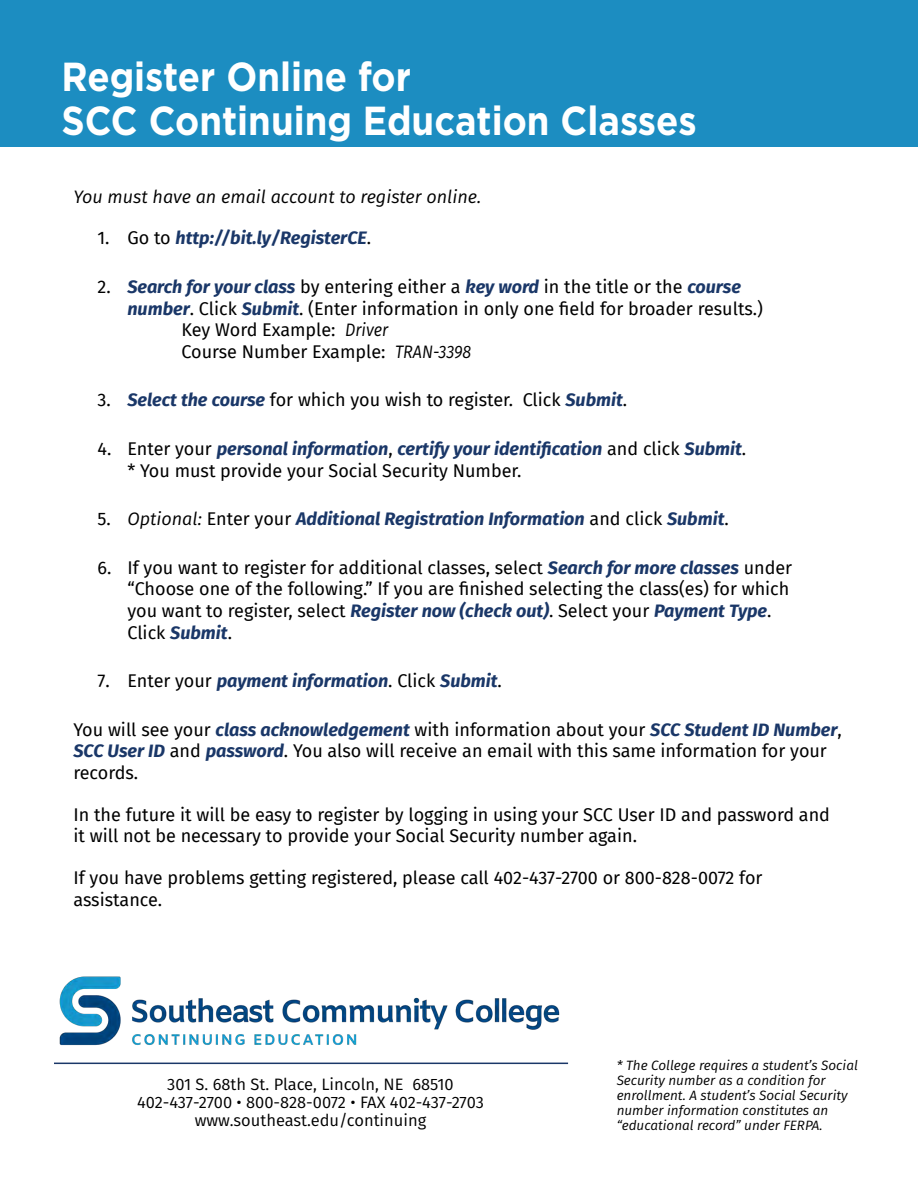
<style>
.page{position:relative;width:918px;height:1188px;background:#fff}
.page>*{position:absolute;margin:0;border:0;box-sizing:border-box;transform-origin:0 0}
.t1{font:700 40.5px/43.5px "Gotham";color:#fff;scale:.9 1}
.t2{font:18px/21.6px "Fira Sans";color:#000}
.t3{font:italic 700 18px "Fira Sans";color:#1a3768}
.t4{font:italic 18px "Fira Sans";color:#000}
.t5{font:16.5px/18px "Fira Sans";color:#000;text-align:center}
.t6{font:italic 13.5px/15px "Fira Sans";color:#000}
.s1{font-weight:400;font-style:normal;color:#000}
.s2{font-weight:700;font-style:italic;color:#1a3768}
.s3{font-style:italic}
.s4{font-weight:400;color:#000}
</style>
<div class="page">
<hr style="left:54px;top:1063px;width:514px;height:1px;background:#1a3768">
<div style="left:0;top:0;width:918px;height:147px;background:#1c8dc1"></div>
<img style="left:59px;top:976px;width:501px;height:70px">
<h1 class="t1" style="left:61px;top:55px;width:708px">Register Online for<br>SCC Continuing Education Classes</h1>
<p class="t4" style="left:73px;top:183px;width:409px">You must have an email account to register online.</p>
<p class="t3" style="left:97px;top:223px;width:275px"><span class="s1">1. Go to</span> http://bit.ly/RegisterCE<span class="s1">.</span></p>
<p class="t2" style="left:97px;top:275px;width:645px">2. <span class="s2">Search for your class</span> by entering either a <span class="s2">key word</span> in the title or the <span class="s2">course</span></p>
<p class="t2" style="left:127px;top:297px;width:637px"><span class="s2">number</span>. Click <span class="s2">Submit</span>. (Enter information in only one field for broader results.)</p>
<p class="t2" style="left:181px;top:319px;width:208px">Key Word Example: <span class="s3">Driver</span></p>
<p class="t2" style="left:181px;top:340px;width:291px">Course Number Example: <span class="s3">TRAN-3398</span></p>
<p class="t2" style="left:97px;top:389px;width:531px">3. <span class="s2">Select the course</span> for which you wish to register. Click <span class="s2">Submit</span>.</p>
<p class="t2" style="left:127px;top:437px;width:620px;text-indent:-30px">4. Enter your <span class="s2">personal information</span>, <span class="s2">certify your identification</span> and click <span class="s2">Submit</span>. * You must provide your Social Security Number.</p>
<p class="t3" style="left:97px;top:504px;width:633px"><span class="s1">5.</span> <span class="s4">Optional:</span> <span class="s1">Enter your</span> Additional Registration Information <span class="s1">and click</span> Submit<span class="s1">.</span></p>
<p class="t2" style="left:127px;top:556px;width:666px;text-indent:-30px">6. If you want to register for additional classes, select <span class="s2">Search for more classes</span> under “Choose one of the following.” If you are finished selecting the class(es) for which you want to register, select <span class="s2">Register now (check out)</span>. Select your <span class="s2">Payment Type</span>.<br>Click <span class="s2">Submit</span>.</p>
<p class="t3" style="left:97px;top:666px;width:406px"><span class="s1">7. Enter your</span> payment information<span class="s1">. Click</span> Submit<span class="s1">.</span></p>
<p class="t2" style="left:73px;top:718px;width:770px">You will see your <span class="s2">class acknowledgement</span> with information about your <span class="s2">SCC Student ID Number</span>,<br><span class="s2">SCC User ID</span> and <span class="s2">password</span>. You also will receive an email with this same information for your records.</p>
<p class="t2" style="left:73px;top:803px;width:758px">In the future it will be easy to register by logging in using your SCC User ID and password and it will not be necessary to provide your Social Security number again.</p>
<p class="t2" style="left:73px;top:867px;width:691px">If you have problems getting registered, please call 402-437-2700 or 800-828-0072 for assistance.</p>
<p class="t5" style="left:137px;top:1075px;width:348px">301 S. 68th St. Place, Lincoln, NE 68510<br>402-437-2700 • 800-828-0072 • FAX 402-437-2703 www.southeast.edu/continuing</p>
<p class="t6" style="left:617px;top:1058px;width:243px">* The College requires a student’s Social Security number as a condition for enrollment. A student’s Social Security number information constitutes an “educational record” under FERPA.</p>
</div>
